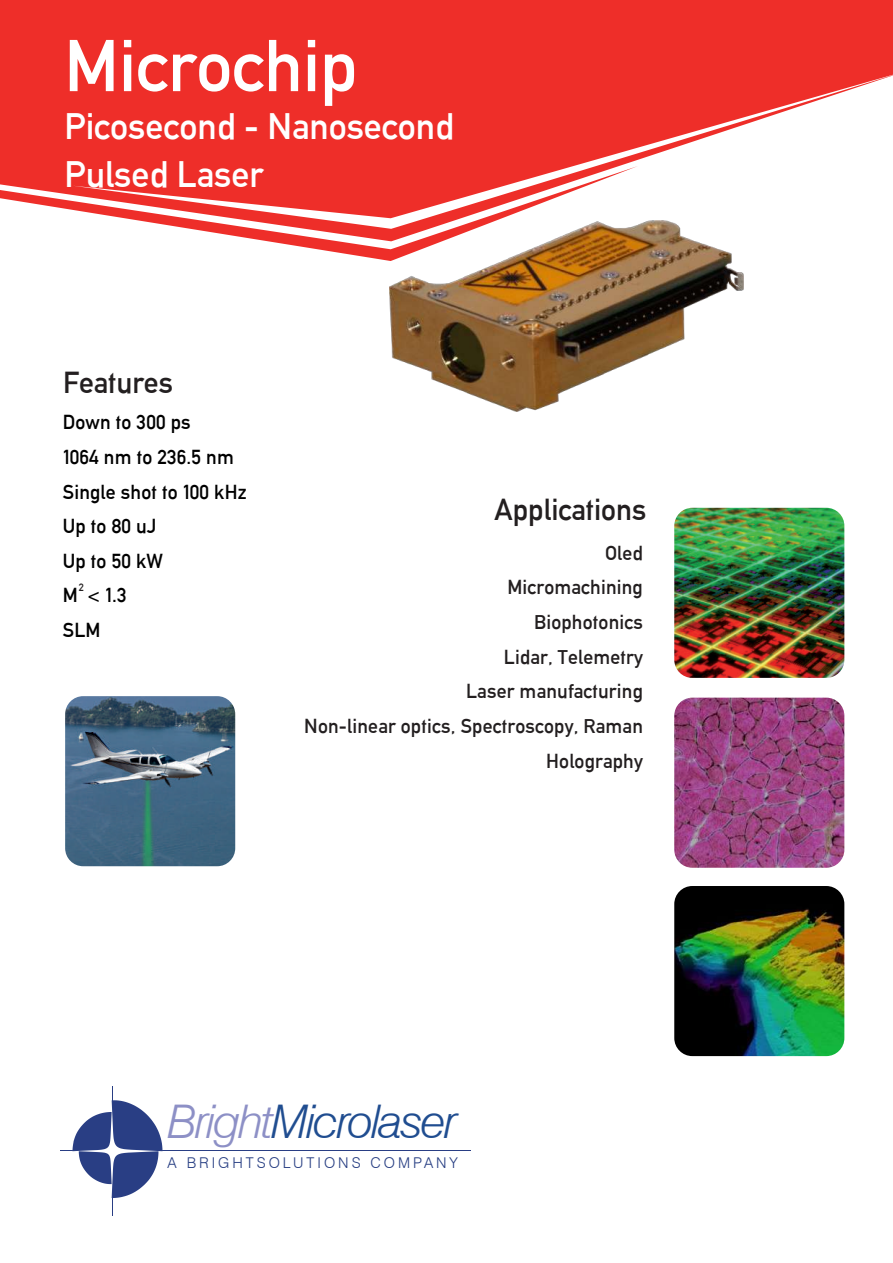
<style>
.page{position:relative;width:893px;height:1263px;background:#fff}
.page>*{position:absolute;margin:0;border:0;box-sizing:border-box;transform-origin:0 0}
.t1{font:72px "Alte DIN1451 Mittelschrift";color:#fff}
.t2{font:italic 300 46.35px "Swiss 721 BT";letter-spacing:-.05em;color:#204d90}
.t3{font:36px/48px "Alte DIN1451 Mittelschrift";color:#fff}
.t4{font:29.7px "Alte DIN1451 Mittelschrift";color:#231f20}
.t5{font:19.8px/34.7px "Alte DIN1451 Mittelschrift";letter-spacing:.01em;color:#231f20;text-align:right}
.t6{font:19.8px/34.7px "Alte DIN1451 Mittelschrift";letter-spacing:.01em;color:#000}
.t7{font:300 14.85px "Swiss 721 BT";letter-spacing:.2em;color:#263d82}
.t8{font:10.5px "Alte DIN1451 Mittelschrift";color:#231f20}
.s1{color:#8d90c6}
</style>
<div class="page">
<svg style="left:0;top:0;width:893px;height:166px;background:#ef413c"></svg>
<svg style="left:0;top:166px;width:637px;height:95px;fill:#ee2e29"></svg>
<img style="left:65px;top:696px;width:170px;height:170px">
<img style="left:674px;top:508px;width:170px;height:170px">
<img style="left:674px;top:886px;width:170px;height:170px">
<img style="left:674px;top:698px;width:170px;height:170px">
<img style="left:390px;top:220px;width:354px;height:191px">
<hr style="left:112px;top:1086px;width:1px;height:130px;background:#293e84">
<hr style="left:60px;top:1150px;width:410px;height:1px;background:#293e84">
<svg style="left:72px;top:1100px;width:90px;height:98px"></svg>
<h1 class="t1" style="left:64px;top:22px;width:295px">Microchip</h1>
<h3 class="t3" style="left:64px;top:102px;width:391px">Picosecond - Nanosecond<br>Pulsed Laser</h3>
<h3 class="t4" style="left:63px;top:365px;width:111px">Features</h3>
<p class="t6" style="left:63px;top:405px;width:185px">Down to 300 ps<br>1064 nm to 236.5 nm<br>Single shot to 100 kHz<br>Up to 80 uJ<br>Up to 50 kW<br>M &lt; 1.3<br>SLM</p>
<p class="t8" style="left:79px;top:581px;width:7px">2</p>
<h3 class="t4" style="left:494px;top:492px;width:154px">Applications</h3>
<p class="t5" style="left:304px;top:535px;width:340px">Oled<br>Micromachining<br>Biophotonics<br>Lidar, Telemetry<br>Laser manufacturing<br>Non-linear optics, Spectroscopy, Raman<br>Holography</p>
<h2 class="t2" style="left:168px;top:1093px;width:292px"><span class="s1">Bright</span>Microlaser</h2>
<p class="t7" style="left:168px;top:1153px;width:292px">A BRIGHTSOLUTIONS COMPANY</p>
</div>
